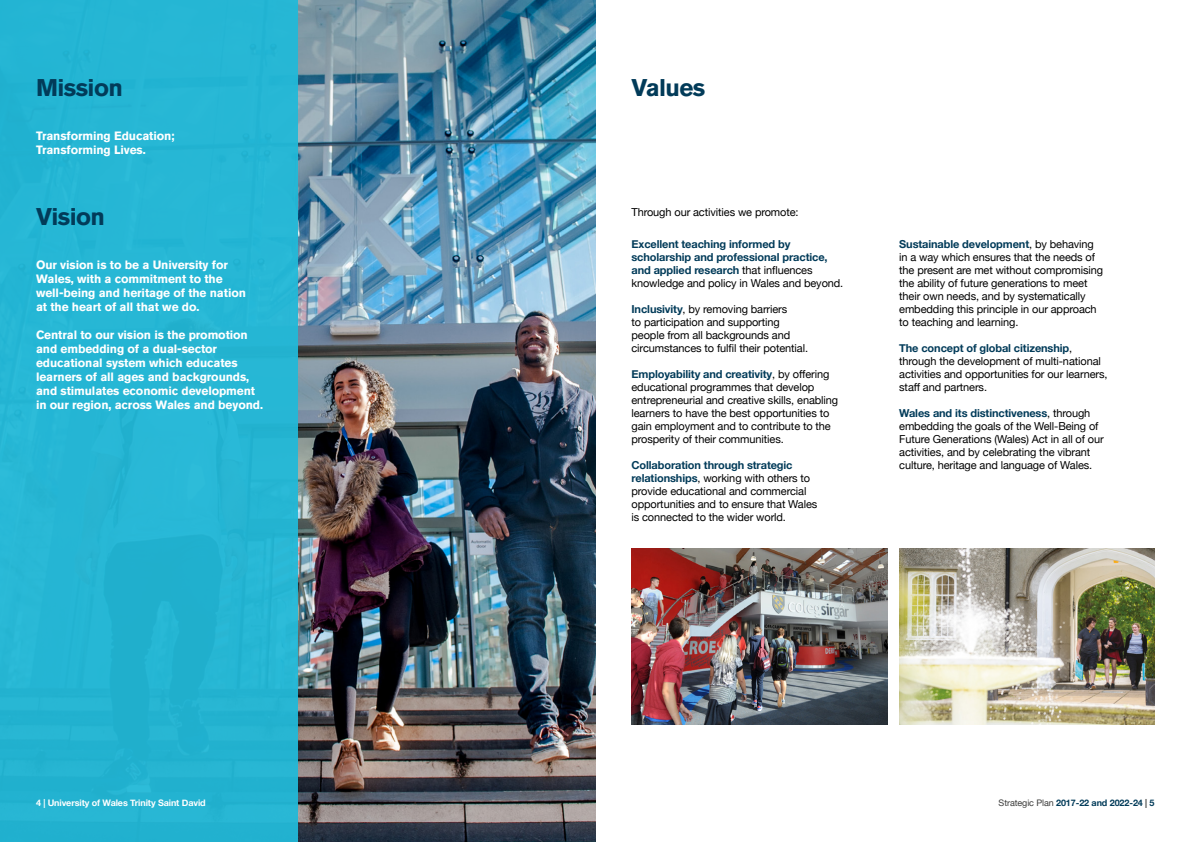
<style>
.page{position:relative;width:1191px;height:842px;background:#fff}
.page>*{position:absolute;margin:0;border:0;box-sizing:border-box;transform-origin:0 0}
.t1{font:700 24px "Akzidenz Grotesk BQ";letter-spacing:-.025em;color:#023b59}
.t2{font:700 12px/14px "Akzidenz Grotesk BQ";letter-spacing:-.01em;color:#fff}
.t3{font:11px/13px "Helvetica Neue";letter-spacing:-.01em;color:#000}
.t4{font:700 11px/13px "Helvetica Neue";letter-spacing:-.01em;color:#023b59}
.t5{font:700 9px "Helvetica Neue";letter-spacing:-.01em;color:#fff}
.t6{font:700 9px "Helvetica Neue";letter-spacing:-.01em;color:#023b59}
.s1{font-weight:400;color:#000}
.s2{font-weight:700;color:#023b59}
.s3{font-weight:400;color:#3c3c3b}
.s4{color:#3c3c3b}
</style>
<div class="page">
<img style="left:298px;top:0;width:297px;height:842px">
<div style="left:0;top:0;width:298px;height:842px;background:#22b9d8"></div>
<img style="left:899px;top:549px;width:256px;height:175px">
<img style="left:631px;top:549px;width:256px;height:175px">
<p class="t1" style="left:36px;top:74px;width:88px">Mission</p>
<p class="t2" style="left:36px;top:129px;width:140px">Transforming Education;<br>Transforming Lives.</p>
<p class="t1" style="left:36px;top:202px;width:71px">Vision</p>
<p class="t2" style="left:36px;top:257px;width:211px">Our vision is to be a University for<br>Wales, with a commitment to the well-being and heritage of the nation at the heart of all that we do.</p>
<p class="t2" style="left:36px;top:327px;width:228px">Central to our vision is the promotion and embedding of a dual-sector educational system which educates learners of all ages and backgrounds, and stimulates economic development in our region, across Wales and beyond.</p>
<p class="t5" style="left:36px;top:796px;width:171px">4 | University of Wales Trinity Saint David</p>
<p class="t1" style="left:631px;top:74px;width:75px">Values</p>
<p class="t3" style="left:631px;top:206px;width:169px">Through our activities we promote:</p>
<p class="t4" style="left:631px;top:238px;width:213px">Excellent teaching informed by scholarship and professional practice, and applied research <span class="s1">that influences knowledge and policy in Wales and beyond.</span></p>
<p class="t3" style="left:631px;top:303px;width:157px"><span class="s2">Inclusivity</span>, by removing barriers</p>
<p class="t3" style="left:631px;top:316px;width:150px">to participation and supporting</p>
<p class="t3" style="left:631px;top:329px;width:160px">people from all backgrounds and</p>
<p class="t3" style="left:631px;top:342px;width:178px">circumstances to fulfil their potential.</p>
<p class="t3" style="left:631px;top:368px;width:208px"><span class="s2">Employability and creativity</span>, by offering educational programmes that develop entrepreneurial and creative skills, enabling learners to have the best opportunities to gain employment and to contribute to the prosperity of their communities.</p>
<p class="t3" style="left:631px;top:459px;width:187px"><span class="s2">Collaboration through strategic relationships</span>, working with others to provide educational and commercial opportunities and to ensure that Wales</p>
<p class="t3" style="left:631px;top:511px;width:156px">is connected to the wider world.</p>
<p class="t3" style="left:899px;top:238px;width:205px"><span class="s2">Sustainable development</span>, by behaving in a way which ensures that the needs of the present are met without compromising the ability of future generations to meet their own needs, and by systematically embedding this principle in our approach</p>
<p class="t3" style="left:899px;top:316px;width:121px">to teaching and learning.</p>
<p class="t4" style="left:899px;top:342px;width:174px">The concept of global citizenship<span class="s1">,</span></p>
<p class="t3" style="left:899px;top:355px;width:210px">through the development of multi-national activities and opportunities for our learners, staff and partners.</p>
<p class="t3" style="left:899px;top:407px;width:206px"><span class="s2">Wales and its distinctiveness</span>, through embedding the goals of the Well-Being of Future Generations (Wales) Act in all of our activities, and by celebrating the vibrant culture, heritage and language of Wales.</p>
<p class="t6" style="left:998px;top:796px;width:157px"><span class="s3">Strategic Plan</span> 2017-22 and 2022-24 <span class="s4">|</span> 5</p>
</div>
